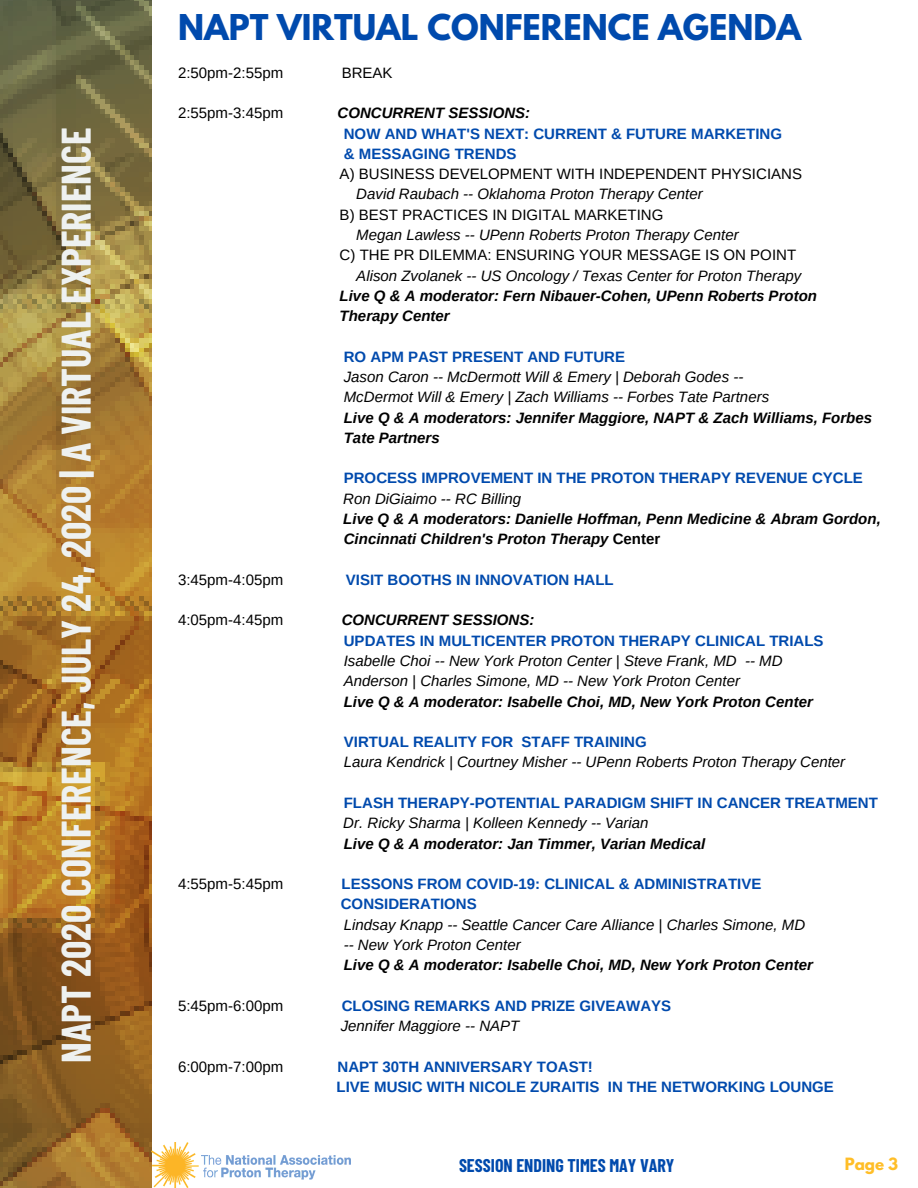
<style>
.page{position:relative;width:918px;height:1188px;background:#fff}
.page>*{position:absolute;margin:0;border:0;box-sizing:border-box;transform-origin:0 0}
.t1{font:700 40.35px "Barlow Condensed";color:#eef1f0}
.t2{font:700 31.5px "League Spartan";color:#004aad}
.t3{font:700 18px "Barlow Condensed";color:#004aad}
.t4{font:italic 15px/20.2px "Arimo";color:#000}
.t5{font:700 15px/20.2px "Arimo";color:#004aad}
.t6{font:italic 700 15px/20.2px "Arimo";color:#000}
.t7{font:15px "Arimo";color:#000}
.t8{font:700 15px "League Spartan";color:#ffbe28}
.s1{font-style:normal}
</style>
<div class="page">
<img style="left:0;top:0;width:152px;height:1188px">
<img style="left:152px;top:1142px;width:199px;height:46px">
<h1 class="t1" style="left:51px;top:1063px;width:937px;rotate:-90deg">NAPT 2020 CONFERENCE, JULY 24, 2020 | A VIRTUAL EXPERIENCE</h1>
<h2 class="t2" style="left:178px;top:11px;width:625px">NAPT VIRTUAL CONFERENCE AGENDA</h2>
<p class="t7" style="left:178px;top:64px;width:107px">2:50pm-2:55pm</p>
<p class="t7" style="left:342px;top:64px;width:52px">BREAK</p>
<p class="t7" style="left:178px;top:105px;width:107px">2:55pm-3:45pm</p>
<p class="t6" style="left:337px;top:103px;width:194px">CONCURRENT SESSIONS:</p>
<p class="t5" style="left:344px;top:123px;width:440px">NOW AND WHAT'S NEXT: CURRENT &amp; FUTURE MARKETING &amp; MESSAGING TRENDS</p>
<p class="t7" style="left:340px;top:166px;width:464px">A) BUSINESS DEVELOPMENT WITH INDEPENDENT PHYSICIANS</p>
<p class="t4" style="left:356px;top:184px;width:348px">David Raubach -- Oklahoma Proton Therapy Center</p>
<p class="t7" style="left:340px;top:206px;width:325px">B) BEST PRACTICES IN DIGITAL MARKETING</p>
<p class="t4" style="left:356px;top:225px;width:384px">Megan Lawless -- UPenn Roberts Proton Therapy Center</p>
<p class="t7" style="left:340px;top:247px;width:458px">C) THE PR DILEMMA: ENSURING YOUR MESSAGE IS ON POINT</p>
<p class="t4" style="left:356px;top:265px;width:446px">Alison Zvolanek -- US Oncology / Texas Center for Proton Therapy</p>
<p class="t6" style="left:340px;top:286px;width:479px">Live Q &amp; A moderator: Fern Nibauer-Cohen, UPenn Roberts Proton<br>Therapy Center</p>
<p class="t5" style="left:344px;top:346px;width:283px">RO APM PAST PRESENT AND FUTURE</p>
<p class="t4" style="left:344px;top:367px;width:427px">Jason Caron -- McDermott Will &amp; Emery | Deborah Godes --<br>McDermot Will &amp; Emery | Zach Williams -- Forbes Tate Partners</p>
<p class="t6" style="left:344px;top:407px;width:530px">Live Q &amp; A moderators: Jennifer Maggiore, NAPT &amp; Zach Williams, Forbes<br>Tate Partners</p>
<p class="t5" style="left:344px;top:468px;width:521px">PROCESS IMPROVEMENT IN THE PROTON THERAPY REVENUE CYCLE</p>
<p class="t4" style="left:343px;top:488px;width:179px">Ron DiGiaimo -- RC Billing</p>
<p class="t6" style="left:343px;top:509px;width:539px">Live Q &amp; A moderators: Danielle Hoffman, Penn Medicine &amp; Abram Gordon,<br>Cincinnati Children's Proton Therapy <span class="s1">Center</span></p>
<p class="t7" style="left:178px;top:571px;width:107px">3:45pm-4:05pm</p>
<p class="t5" style="left:346px;top:570px;width:269px">VISIT BOOTHS IN INNOVATION HALL</p>
<p class="t7" style="left:178px;top:612px;width:107px">4:05pm-4:45pm</p>
<p class="t6" style="left:342px;top:610px;width:194px">CONCURRENT SESSIONS:</p>
<p class="t5" style="left:344px;top:630px;width:481px">UPDATES IN MULTICENTER PROTON THERAPY CLINICAL TRIALS</p>
<p class="t4" style="left:344px;top:651px;width:440px">Isabelle Choi -- New York Proton Center | Steve Frank, MD -- MD<br>Anderson | Charles Simone, MD -- New York Proton Center</p>
<p class="t6" style="left:344px;top:691px;width:471px">Live Q &amp; A moderator: Isabelle Choi, MD, New York Proton Center</p>
<p class="t5" style="left:344px;top:732px;width:304px">VIRTUAL REALITY FOR STAFF TRAINING</p>
<p class="t4" style="left:344px;top:752px;width:503px">Laura Kendrick | Courtney Misher -- UPenn Roberts Proton Therapy Center</p>
<p class="t5" style="left:344px;top:793px;width:536px">FLASH THERAPY-POTENTIAL PARADIGM SHIFT IN CANCER TREATMENT</p>
<p class="t4" style="left:343px;top:813px;width:307px">Dr. Ricky Sharma | Kolleen Kennedy -- Varian</p>
<p class="t6" style="left:344px;top:833px;width:363px">Live Q &amp; A moderator: Jan Timmer, Varian Medical</p>
<p class="t7" style="left:178px;top:876px;width:107px">4:55pm-5:45pm</p>
<p class="t5" style="left:341px;top:874px;width:422px">LESSONS FROM COVID-19: CLINICAL &amp; ADMINISTRATIVE<br>CONSIDERATIONS</p>
<p class="t4" style="left:344px;top:914px;width:463px">Lindsay Knapp -- Seattle Cancer Care Alliance | Charles Simone, MD -- New York Proton Center</p>
<p class="t6" style="left:344px;top:955px;width:471px">Live Q &amp; A moderator: Isabelle Choi, MD, New York Proton Center</p>
<p class="t7" style="left:178px;top:997px;width:107px">5:45pm-6:00pm</p>
<p class="t5" style="left:342px;top:996px;width:331px">CLOSING REMARKS AND PRIZE GIVEAWAYS</p>
<p class="t4" style="left:341px;top:1016px;width:180px">Jennifer Maggiore -- NAPT</p>
<p class="t7" style="left:178px;top:1058px;width:107px">6:00pm-7:00pm</p>
<p class="t5" style="left:337px;top:1056px;width:499px">NAPT 30TH ANNIVERSARY TOAST!<br>LIVE MUSIC WITH NICOLE ZURAITIS IN THE NETWORKING LOUNGE</p>
<p class="t3" style="left:459px;top:1154px;width:217px">SESSION ENDING TIMES MAY VARY</p>
<p class="t8" style="left:845px;top:1157px;width:55px">Page 3</p>
</div>
